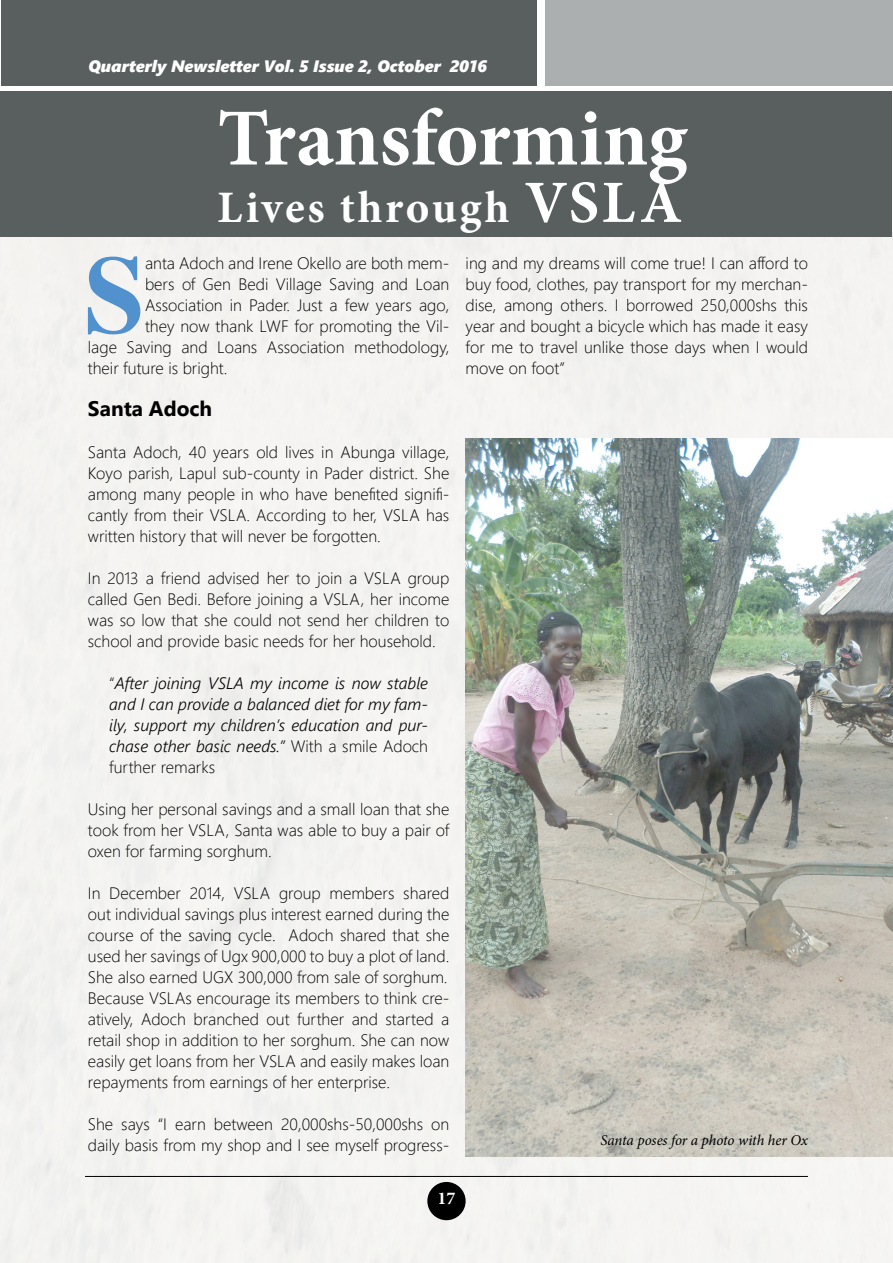
<style>
.page{position:relative;width:893px;height:1263px;background:#fff}
.page>*{position:absolute;margin:0;border:0;box-sizing:border-box;transform-origin:0 0}
.t1{font:700 109.65px "Times";color:#5191cd}
.t2{font:700 81px "Minion Pro";letter-spacing:-.005em;color:#fff}
.t3{font:700 45px "Minion Pro";letter-spacing:.06em;color:#fff}
.t4{font:700 21px "Segoe UI";color:#000}
.t5{font:700 18px "Minion Pro";color:#fff}
.t6{font:300 16.5px/21px "Segoe UI";color:#000;text-align:justify}
.t7{font:italic 300 16.5px/21px "Segoe UI";color:#000;text-align:justify}
.t8{font:italic 16.5px "Segoe UI Black";color:#fff}
.t9{font:italic 15px "Minion Pro";letter-spacing:-.01em;color:#000}
.s1{font-size:60px}
.s2{font-style:normal}
</style>
<div class="page">
<div style="left:1px;top:237px;width:891px;height:1025px;background:#f4f3f1"></div>
<div style="left:427px;top:1182px;width:39px;height:38px;background:#000;border-radius:50%"></div>
<div style="left:1px;top:91px;width:891px;height:146px;background:#595f5f"></div>
<div style="left:1px;top:0;width:535px;height:85px;background:#595f5f"></div>
<div style="left:545px;top:0;width:347px;height:85px;background:#acafaf"></div>
<hr style="left:85px;top:1176px;width:723px;height:1px;background:#000">
<img style="left:466px;top:438px;width:426px;height:719px">
<p class="t8" style="left:88px;top:54px;width:400px">Quarterly Newsletter Vol. 5 Issue 2, October 2016</p>
<h2 class="t2" style="left:217px;top:82px;width:472px">Transforming</h2>
<h3 class="t3" style="left:217px;top:176px;width:466px">Lives through <span class="s1">VSLA</span></h3>
<h1 class="t1" style="left:84px;top:230px;width:62px">S</h1>
<p class="t6" style="left:145px;top:252px;width:306px">anta Adoch and Irene Okello are both mem-</p>
<p class="t6" style="left:145px;top:273px;width:306px">bers of Gen Bedi Village Saving and Loan</p>
<p class="t6" style="left:145px;top:294px;width:306px">Association in Pader. Just a few years ago,</p>
<p class="t6" style="left:145px;top:315px;width:306px">they now thank LWF for promoting the Vil-</p>
<p class="t6" style="left:88px;top:336px;width:363px">lage Saving and Loans Association methodology,</p>
<p class="t6" style="left:88px;top:357px;width:141px">their future is bright.</p>
<p class="t4" style="left:88px;top:392px;width:126px">Santa Adoch</p>
<p class="t6" style="left:88px;top:441px;width:363px">Santa Adoch, 40 years old lives in Abunga village, Koyo parish, Lapul sub-county in Pader district. She among many people in who have benefited signifi&shy;cantly from their VSLA. According to her, VSLA has written history that will never be forgotten.</p>
<p class="t6" style="left:88px;top:567px;width:363px">In 2013 a friend advised her to join a VSLA group called Gen Bedi. Before joining a VSLA, her income was so low that she could not send her children to school and provide basic needs for her household.</p>
<p class="t7" style="left:109px;top:672px;width:320px"><span class="s2">“</span>After joining VSLA my income is now stable and I can provide a balanced diet for my fam&shy;ily, support my children’s education and pur&shy;chase other basic needs.” <span class="s2">With a smile Adoch further remarks</span></p>
<p class="t6" style="left:88px;top:798px;width:363px">Using her personal savings and a small loan that she took from her VSLA, Santa was able to buy a pair of oxen for farming sorghum.</p>
<p class="t6" style="left:88px;top:882px;width:363px">In December 2014, VSLA group members shared out individual savings plus interest earned during the course of the saving cycle. Adoch shared that she used her savings of Ugx 900,000 to buy a plot of land.<br>She also earned UGX 300,000 from sale of sorghum.<br>Because VSLAs encourage its members to think cre&shy;atively, Adoch branched out further and started a retail shop in addition to her sorghum. She can now easily get loans from her VSLA and easily makes loan repayments from earnings of her enterprise.</p>
<p class="t6" style="left:88px;top:1113px;width:363px">She says “I earn between 20,000shs-50,000shs on daily basis from my shop and I see myself progress-</p>
<p class="t6" style="left:466px;top:252px;width:344px">ing and my dreams will come true! I can afford to buy food, clothes, pay transport for my merchan&shy;dise, among others. I borrowed 250,000shs this year and bought a bicycle which has made it easy for me to travel unlike those days when I would move on foot”</p>
<p class="t9" style="left:600px;top:1130px;width:209px">Santa poses for a photo with her Ox</p>
<p class="t5" style="left:437px;top:1185px;width:19px">17</p>
</div>
